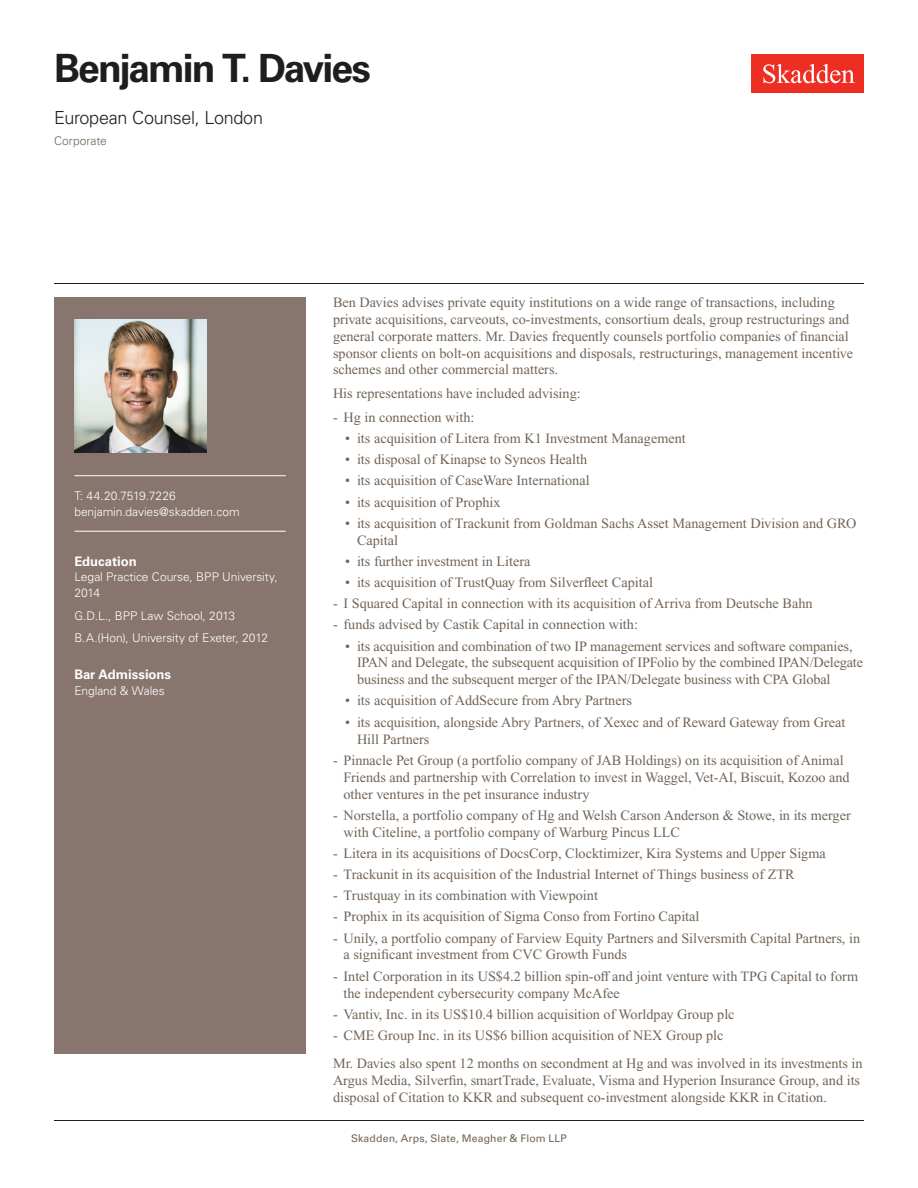
<style>
.page{position:relative;width:918px;height:1188px;background:#fff}
.page>*{position:absolute;margin:0;border:0;box-sizing:border-box;transform-origin:0 0}
.Name{font:700 39px "Univers LT Std";letter-spacing:-.055em;color:#1e1e1d}
.Title_and_Office{font:300 18px "Univers LT Std";letter-spacing:-.02em;color:#1e1e1d}
.Main_Body_Bulleted{font:14.25px/16.8px "Times New Roman PS Std";color:#726458}
.Main_Body_Second_Level_Bullet{font:14.25px/16.8px "Times New Roman PS Std";color:#726458}
.Main_Body{font:14.25px/16.8px "Times New Roman PS Std";color:#726458}
.Bar_Admission_Education{font:700 13.2px "Univers LT Std";letter-spacing:-.005em;color:#fff}
.Sidebar_text{font:300 12px/15.8px "Univers LT Std";letter-spacing:-.005em;color:#fff}
.Email{font:300 12px "Univers LT Std";letter-spacing:-.005em;color:#fff}
.Phone_Number{font:300 12px "Univers LT Std";color:#fff}
.Practice{font:300 12px "Univers LT Std";color:#726458}
.Folio{font:10.5px "Univers LT Std";letter-spacing:.01em;color:#726458}
</style>
<div class="page">
<div style="left:752px;top:54px;width:112px;height:39px;background:#ee2e22"></div>
<svg style="left:763px;top:64px;width:92px;height:19px"></svg>
<div style="left:54px;top:297px;width:252px;height:756px;background:#87756e"></div>
<hr style="left:74px;top:475px;width:212px;height:1px;background:#fff">
<hr style="left:74px;top:531px;width:212px;height:1px;background:#fff">
<img style="left:74px;top:320px;width:132px;height:132px">
<hr style="left:54px;top:1120px;width:810px;height:1px;background:#1e1e1d">
<hr style="left:54px;top:283px;width:810px;height:1px;background:#1e1e1d">
<h1 class="Name" style="left:54px;top:46px;width:318px">Benjamin T. Davies</h1>
<h2 class="Title_and_Office" style="left:54px;top:107px;width:210px">European Counsel, London</h2>
<h3 class="Practice" style="left:54px;top:134px;width:54px">Corporate</h3>
<p class="Phone_Number" style="left:74px;top:489px;width:103px">T: 44.20.7519.7226</p>
<p class="Email" style="left:74px;top:504px;width:167px">benjamin.davies@skadden.com</p>
<p class="Bar_Admission_Education" style="left:74px;top:553px;width:64px">Education</p>
<p class="Sidebar_text" style="left:74px;top:569px;width:205px">Legal Practice Course, BPP University,<br>2014</p>
<p class="Sidebar_text" style="left:74px;top:608px;width:162px">G.D.L., BPP Law School, 2013</p>
<p class="Sidebar_text" style="left:74px;top:630px;width:195px">B.A.(Hon), University of Exeter, 2012</p>
<p class="Bar_Admission_Education" style="left:74px;top:667px;width:98px">Bar Admissions</p>
<p class="Sidebar_text" style="left:74px;top:683px;width:92px">England &amp; Wales</p>
<p class="Main_Body" style="left:333px;top:294px;width:522px">Ben Davies advises private equity institutions on a wide range of transactions, including private acquisitions, carveouts, co-investments, consortium deals, group restructurings and general corporate matters. Mr. Davies frequently counsels portfolio companies of financial sponsor clients on bolt-on acquisitions and disposals, restructurings, management incentive schemes and other commercial matters.</p>
<p class="Main_Body" style="left:333px;top:385px;width:249px">His representations have included advising:</p>
<p class="Main_Body_Bulleted" style="left:333px;top:409px;width:143px">- Hg in connection with:</p>
<p class="Main_Body_Second_Level_Bullet" style="left:345px;top:430px;width:342px">• its acquisition of Litera from K1 Investment Management</p>
<p class="Main_Body_Second_Level_Bullet" style="left:345px;top:451px;width:244px">• its disposal of Kinapse to Syneos Health</p>
<p class="Main_Body_Second_Level_Bullet" style="left:345px;top:472px;width:246px">• its acquisition of CaseWare International</p>
<p class="Main_Body_Second_Level_Bullet" style="left:345px;top:493px;width:157px">• its acquisition of Prophix</p>
<p class="Main_Body_Second_Level_Bullet" style="left:357px;top:515px;width:501px;text-indent:-12px">• its acquisition of Trackunit from Goldman Sachs Asset Management Division and GRO<br>Capital</p>
<p class="Main_Body_Second_Level_Bullet" style="left:345px;top:553px;width:187px">• its further investment in Litera</p>
<p class="Main_Body_Second_Level_Bullet" style="left:345px;top:574px;width:310px">• its acquisition of TrustQuay from Silverfleet Capital</p>
<p class="Main_Body_Bulleted" style="left:333px;top:595px;width:481px">- I Squared Capital in connection with its acquisition of Arriva from Deutsche Bahn</p>
<p class="Main_Body_Bulleted" style="left:333px;top:616px;width:307px">- funds advised by Castik Capital in connection with:</p>
<p class="Main_Body_Second_Level_Bullet" style="left:357px;top:637px;width:508px;text-indent:-12px">• its acquisition and combination of two IP management services and software companies,<br>IPAN and Delegate, the subsequent acquisition of IPFolio by the combined IPAN/Delegate business and the subsequent merger of the IPAN/Delegate business with CPA Global</p>
<p class="Main_Body_Second_Level_Bullet" style="left:345px;top:692px;width:289px">• its acquisition of AddSecure from Abry Partners</p>
<p class="Main_Body_Second_Level_Bullet" style="left:357px;top:714px;width:490px;text-indent:-12px">• its acquisition, alongside Abry Partners, of Xexec and of Reward Gateway from Great<br>Hill Partners</p>
<p class="Main_Body_Bulleted" style="left:344px;top:752px;width:508px;text-indent:-10px">- Pinnacle Pet Group (a portfolio company of JAB Holdings) on its acquisition of Animal<br>Friends and partnership with Correlation to invest in Waggel, Vet-AI, Biscuit, Kozoo and other ventures in the pet insurance industry</p>
<p class="Main_Body_Bulleted" style="left:344px;top:807px;width:509px;text-indent:-10px">- Norstella, a portfolio company of Hg and Welsh Carson Anderson &amp; Stowe, in its merger with Citeline, a portfolio company of Warburg Pincus LLC</p>
<p class="Main_Body_Bulleted" style="left:333px;top:845px;width:494px">- Litera in its acquisitions of DocsCorp, Clocktimizer, Kira Systems and Upper Sigma</p>
<p class="Main_Body_Bulleted" style="left:333px;top:866px;width:463px">- Trackunit in its acquisition of the Industrial Internet of Things business of ZTR</p>
<p class="Main_Body_Bulleted" style="left:333px;top:887px;width:267px">- Trustquay in its combination with Viewpoint</p>
<p class="Main_Body_Bulleted" style="left:333px;top:908px;width:368px">- Prophix in its acquisition of Sigma Conso from Fortino Capital</p>
<p class="Main_Body_Bulleted" style="left:344px;top:929px;width:518px;text-indent:-10px">- Unily, a portfolio company of Farview Equity Partners and Silversmith Capital Partners, in a significant investment from CVC Growth Funds</p>
<p class="Main_Body_Bulleted" style="left:344px;top:968px;width:516px;text-indent:-10px">- Intel Corporation in its US$4.2 billion spin-off and joint venture with TPG Capital to form the independent cybersecurity company McAfee</p>
<p class="Main_Body_Bulleted" style="left:333px;top:1006px;width:403px">- Vantiv, Inc. in its US$10.4 billion acquisition of Worldpay Group plc</p>
<p class="Main_Body_Bulleted" style="left:333px;top:1027px;width:392px">- CME Group Inc. in its US$6 billion acquisition of NEX Group plc</p>
<p class="Main_Body" style="left:333px;top:1055px;width:531px">Mr. Davies also spent 12 months on secondment at Hg and was involved in its investments in<br>Argus Media, Silverfin, smartTrade, Evaluate, Visma and Hyperion Insurance Group, and its disposal of Citation to KKR and subsequent co-investment alongside KKR in Citation.</p>
<p class="Folio" style="left:351px;top:1132px;width:217px">Skadden, Arps, Slate, Meagher &amp; Flom LLP</p>
</div>
